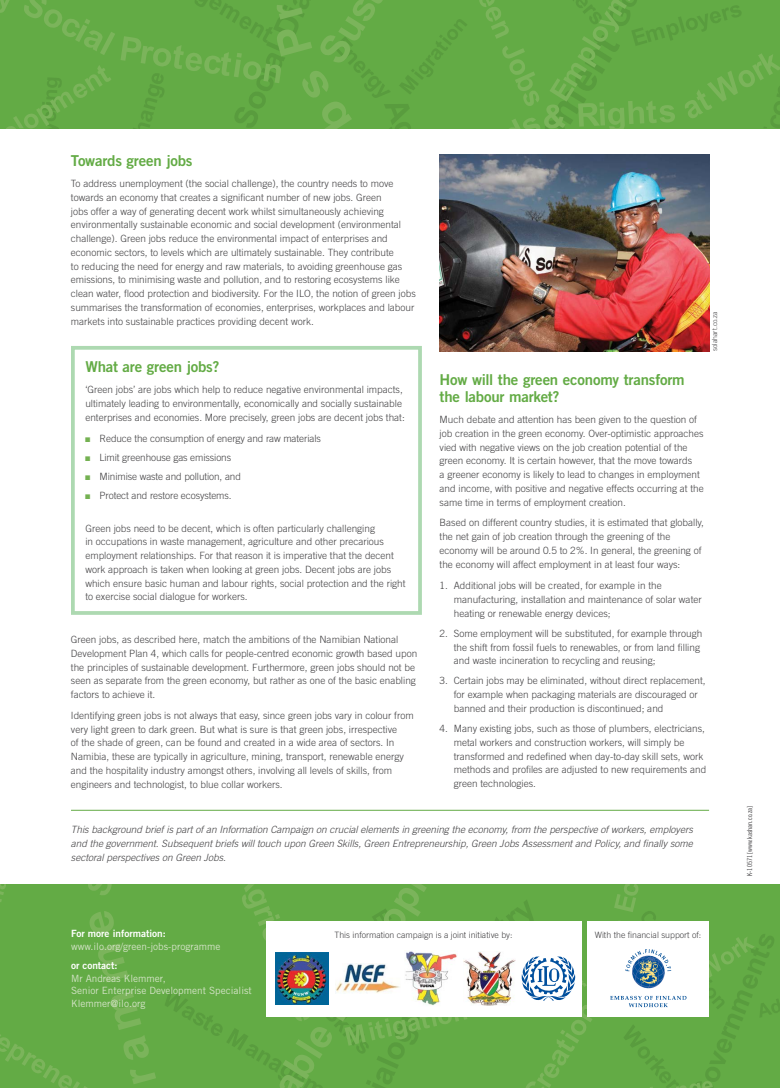
<style>
.page{position:relative;width:780px;height:1088px;background:#fff}
.page>*{position:absolute;margin:0;border:0;box-sizing:border-box;transform-origin:0 0}
.t1{font:15px/17.5px "Trade Gothic Bold Two";letter-spacing:-.015em;color:#63ab45}
.t2{font:300 10px/13.8px "Trade Gothic";color:#414042}
.t3{font:italic 300 10px/13.8px "Trade Gothic";color:#414042;text-align:justify}
.t4{font:10px/12.5px "Trade Gothic";color:#d4e3c7}
.t5{font:10px "Trade Gothic Bold Two";color:#fff}
.t6{font:300 8.75px "Trade Gothic";color:#414042}
.t7{font:6.88px "Trade Gothic Cond Eighteen";color:#414042}
.t8{font:300 6.88px "Trade Gothic";color:#414042}
.s1{font-family:"Arial Narrow";font-weight:400;color:#74b152}
</style>
<div class="page">
<svg style="left:0;top:0;width:467px;height:128px;background:#64aa46"></svg>
<svg style="left:479px;top:0;width:301px;height:128px;background:#65ab47"></svg>
<div style="left:0;top:884px;width:780px;height:204px;background:#63ab45"></div>
<svg style="left:130px;top:1070px;width:26px;height:14px"></svg>
<svg style="left:111px;top:991px;width:38px;height:69px"></svg>
<svg style="left:98px;top:944px;width:30px;height:38px"></svg>
<svg style="left:90px;top:911px;width:24px;height:23px"></svg>
<svg style="left:0;top:1034px;width:87px;height:54px"></svg>
<svg style="left:88px;top:884px;width:24px;height:11px"></svg>
<svg style="left:0;top:884px;width:6px;height:18px"></svg>
<div style="left:71px;top:346px;width:351px;height:269px;border:4px solid #add9b1"></div>
<hr style="left:71px;top:810px;width:638px;height:1px;background:#63ab45">
<img style="left:439px;top:154px;width:270px;height:197px">
<svg style="left:165px;top:884px;width:615px;height:204px"></svg>
<h1 class="t1" style="left:71px;top:152px;width:123px">Towards green jobs</h1>
<p class="t2" style="left:71px;top:177px;width:346px">To address unemployment (the social challenge), the country needs to move towards an economy that creates a significant number of new jobs. Green<br>jobs offer a way of generating decent work whilst simultaneously achieving environmentally sustainable economic and social development (environmental challenge). Green jobs reduce the environmental impact of enterprises and economic sectors, to levels which are ultimately sustainable. They contribute<br>to reducing the need for energy and raw materials, to avoiding greenhouse gas emissions, to minimising waste and pollution, and to restoring ecosystems like clean water, flood protection and biodiversity. For the ILO, the notion of green jobs summarises the transformation of economies, enterprises, workplaces and labour markets into sustainable practices providing decent work.</p>
<p class="t8" style="left:710px;top:351px;width:42px;rotate:-90deg">solahart.co.za</p>
<h1 class="t1" style="left:85px;top:358px;width:136px">What are green jobs?</h1>
<p class="t2" style="left:85px;top:383px;width:321px">‘Green jobs’ are jobs which help to reduce negative environmental impacts, ultimately leading to environmentally, economically and socially sustainable enterprises and economies. More precisely, green jobs are decent jobs that:</p>
<p class="t2" style="left:85px;top:431px;width:237px"><span class="s1">■</span> Reduce the consumption of energy and raw materials</p>
<p class="t2" style="left:85px;top:450px;width:147px"><span class="s1">■</span> Limit greenhouse gas emissions</p>
<p class="t2" style="left:85px;top:469px;width:157px"><span class="s1">■</span> Minimise waste and pollution, and</p>
<p class="t2" style="left:85px;top:488px;width:148px"><span class="s1">■</span> Protect and restore ecosystems.</p>
<p class="t2" style="left:85px;top:521px;width:322px">Green jobs need to be decent, which is often particularly challenging<br>in occupations in waste management, agriculture and other precarious employment relationships. For that reason it is imperative that the decent work approach is taken when looking at green jobs. Decent jobs are jobs which ensure basic human and labour rights, social protection and the right to exercise social dialogue for workers.</p>
<h1 class="t1" style="left:439px;top:370px;width:247px">How will the green economy transform the labour market?</h1>
<p class="t2" style="left:439px;top:412px;width:265px">Much debate and attention has been given to the question of job creation in the green economy. Over-optimistic approaches vied with negative views on the job creation potential of the green economy. It is certain however, that the move towards<br>a greener economy is likely to lead to changes in employment and income, with positive and negative effects occurring at the same time in terms of employment creation.</p>
<p class="t2" style="left:439px;top:516px;width:266px">Based on different country studies, it is estimated that globally, the net gain of job creation through the greening of the economy will be around 0.5 to 2%. In general, the greening of the economy will affect employment in at least four ways:</p>
<p class="t2" style="left:454px;top:579px;width:249px;text-indent:-14px">1. Additional jobs will be created, for example in the manufacturing, installation and maintenance of solar water heating or renewable energy devices;</p>
<p class="t2" style="left:454px;top:626px;width:250px;text-indent:-14px">2. Some employment will be substituted, for example through the shift from fossil fuels to renewables, or from land filling and waste incineration to recycling and reusing;</p>
<p class="t2" style="left:454px;top:674px;width:253px;text-indent:-14px">3. Certain jobs may be eliminated, without direct replacement, for example when packaging materials are discouraged or banned and their production is discontinued; and</p>
<p class="t2" style="left:454px;top:721px;width:254px;text-indent:-14px">4. Many existing jobs, such as those of plumbers, electricians, metal workers and construction workers, will simply be transformed and redefined when day-to-day skill sets, work methods and profiles are adjusted to new requirements and green technologies.</p>
<p class="t2" style="left:71px;top:632px;width:348px">Green jobs, as described here, match the ambitions of the Namibian National Development Plan 4, which calls for people-centred economic growth based upon the principles of sustainable development. Furthermore, green jobs should not be seen as separate from the green economy, but rather as one of the basic enabling factors to achieve it.</p>
<p class="t2" style="left:71px;top:708px;width:344px">Identifying green jobs is not always that easy, since green jobs vary in colour from very light green to dark green. But what is sure is that green jobs, irrespective<br>of the shade of green, can be found and created in a wide area of sectors. In Namibia, these are typically in agriculture, mining, transport, renewable energy and the hospitality industry amongst others, involving all levels of skills, from engineers and technologist, to blue collar workers.</p>
<p class="t3" style="left:71px;top:822px;width:623px">This background brief is part of an Information Campaign on crucial elements in greening the economy, from the perspective of workers, employers and the government. Subsequent briefs will touch upon Green Skills, Green Entrepreneurship, Green Jobs Assessment and Policy, and finally some sectoral perspectives on Green Jobs.</p>
<p class="t5" style="left:71px;top:927px;width:96px">For more information:</p>
<p class="t4" style="left:71px;top:939px;width:151px">www.ilo.org/green-jobs-programme</p>
<p class="t5" style="left:71px;top:959px;width:48px">or contact:</p>
<p class="t4" style="left:71px;top:972px;width:182px">Mr Andreas Klemmer,<br>Senior Enterprise Development Specialist<br>Klemmer@ilo.org</p>
<p class="t6" style="left:334px;top:930px;width:179px">This information campaign is a joint initiative by:</p>
<p class="t6" style="left:594px;top:930px;width:108px">With the financial support of:</p>
<p class="t7" style="left:745px;top:876px;width:71px;rotate:-90deg">K-10571 [www.kashan.co.za]</p>
</div>
